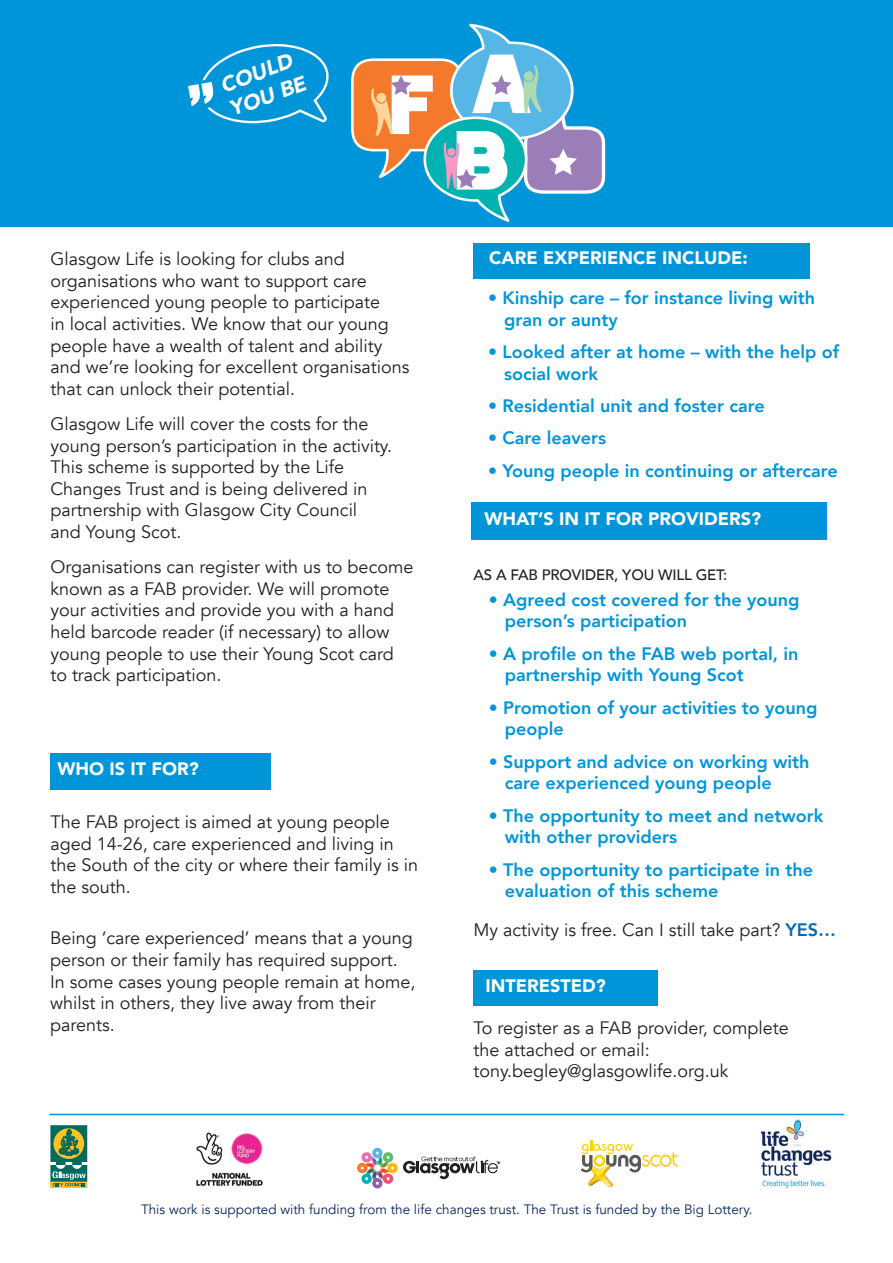
<style>
.page{position:relative;width:893px;height:1263px;background:#fff}
.page>*{position:absolute;margin:0;border:0;box-sizing:border-box;transform-origin:0 0}
.t1{font:italic 900 21.15px/25.3px "Avenir";color:#fff}
.t2{font:18px/21.6px "Avenir";color:#231f20}
.t3{font:800 18px/21.6px "Avenir";color:#0095d9}
.t4{font:900 18px "Avenir";color:#fff}
.t5{font:500 15px "Avenir";letter-spacing:-.01em;color:#231f20}
.t6{font:13.5px "Avenir";color:#0d285c}
.s1{font-weight:800;color:#006cb7}
</style>
<div class="page">
<div style="left:0;top:0;width:893px;height:226px;background:#0095d9"></div>
<div style="left:473px;top:243px;width:336px;height:36px;background:#0095d9"></div>
<div style="left:473px;top:970px;width:185px;height:35px;background:#0095d9"></div>
<div style="left:51px;top:753px;width:220px;height:37px;background:#0095d9"></div>
<div style="left:471px;top:502px;width:356px;height:37px;background:#0095d9"></div>
<svg style="left:581px;top:1140px;width:96px;height:47px"></svg>
<svg style="left:87px;top:1125px;width:1px;height:57px"></svg>
<svg style="left:50px;top:1186px;width:37px;height:2px"></svg>
<svg style="left:50px;top:1125px;width:37px;height:61px;background:#568e61"></svg>
<svg style="left:188px;top:44px;width:141px;height:79px"></svg>
<svg style="left:357px;top:1147px;width:143px;height:42px"></svg>
<img style="left:760px;top:1119px;width:72px;height:69px">
<img style="left:196px;top:1132px;width:67px;height:54px">
<hr style="left:49px;top:1114px;width:795px;height:1px;background:#0095d9">
<svg style="left:351px;top:24px;width:255px;height:198px"></svg>
<p class="t1" style="left:217px;top:74px;width:82px;rotate:-20deg">COULD<br>YOU BE</p>
<p class="t2" style="left:50px;top:249px;width:361px">Glasgow Life is looking for clubs and organisations who want to support care experienced young people to participate<br>in local activities. We know that our young people have a wealth of talent and ability and we’re looking for excellent organisations that can unlock their potential.</p>
<p class="t2" style="left:50px;top:413px;width:343px">Glasgow Life will cover the costs for the young person’s participation in the activity.<br>This scheme is supported by the Life Changes Trust and is being delivered in partnership with Glasgow City Council</p>
<p class="t2" style="left:50px;top:521px;width:133px">and Young Scot.</p>
<p class="t2" style="left:50px;top:556px;width:364px">Organisations can register with us to become known as a FAB provider. We will promote your activities and provide you with a hand held barcode reader (if necessary) to allow young people to use their Young Scot card to track participation.</p>
<p class="t4" style="left:58px;top:754px;width:143px">WHO IS IT FOR?</p>
<p class="t2" style="left:51px;top:811px;width:369px">The FAB project is aimed at young people aged 14-26, care experienced and living in the South of the city or where their family is in the south.</p>
<p class="t4" style="left:489px;top:243px;width:260px">CARE EXPERIENCE INCLUDE:</p>
<p class="t3" style="left:504px;top:287px;width:313px;text-indent:-16px">• Kinship care – for instance living with gran or aunty</p>
<p class="t3" style="left:504px;top:341px;width:336px;text-indent:-16px">• Looked after at home – with the help of social work</p>
<p class="t3" style="left:488px;top:395px;width:278px">• Residential unit and foster care</p>
<p class="t3" style="left:488px;top:427px;width:120px">• Care leavers</p>
<p class="t3" style="left:488px;top:460px;width:351px">• Young people in continuing or aftercare</p>
<p class="t4" style="left:484px;top:503px;width:278px">WHAT’S IN IT FOR PROVIDERS?</p>
<p class="t5" style="left:473px;top:561px;width:255px">AS A FAB PROVIDER, YOU WILL GET:</p>
<p class="t3" style="left:505px;top:589px;width:296px;text-indent:-16px">• Agreed cost covered for the young person’s participation</p>
<p class="t3" style="left:505px;top:643px;width:295px;text-indent:-16px">• A profile on the FAB web portal, in partnership with Young Scot</p>
<p class="t3" style="left:505px;top:697px;width:314px;text-indent:-16px">• Promotion of your activities to young people</p>
<p class="t3" style="left:505px;top:751px;width:306px;text-indent:-16px">• Support and advice on working with care experienced young people</p>
<p class="t3" style="left:505px;top:805px;width:320px;text-indent:-16px">• The opportunity to meet and network with other providers</p>
<p class="t3" style="left:505px;top:859px;width:310px;text-indent:-16px">• The opportunity to participate in the evaluation of this scheme</p>
<p class="t2" style="left:50px;top:928px;width:367px">Being ‘care experienced’ means that a young person or their family has required support.<br>In some cases young people remain at home, whilst in others, they live away from their parents.</p>
<p class="t2" style="left:473px;top:920px;width:364px">My activity is free. Can I still take part? <span class="s1">YES…</span></p>
<p class="t4" style="left:485px;top:970px;width:122px">INTERESTED?</p>
<p class="t2" style="left:473px;top:1017px;width:317px">To register as a FAB provider, complete the attached or email:</p>
<p class="t2" style="left:473px;top:1060px;width:257px">tony.begley@glasgowlife.org.uk</p>
<p class="t6" style="left:141px;top:1201px;width:613px">This work is supported with funding from the life changes trust. The Trust is funded by the Big Lottery.</p>
</div>
